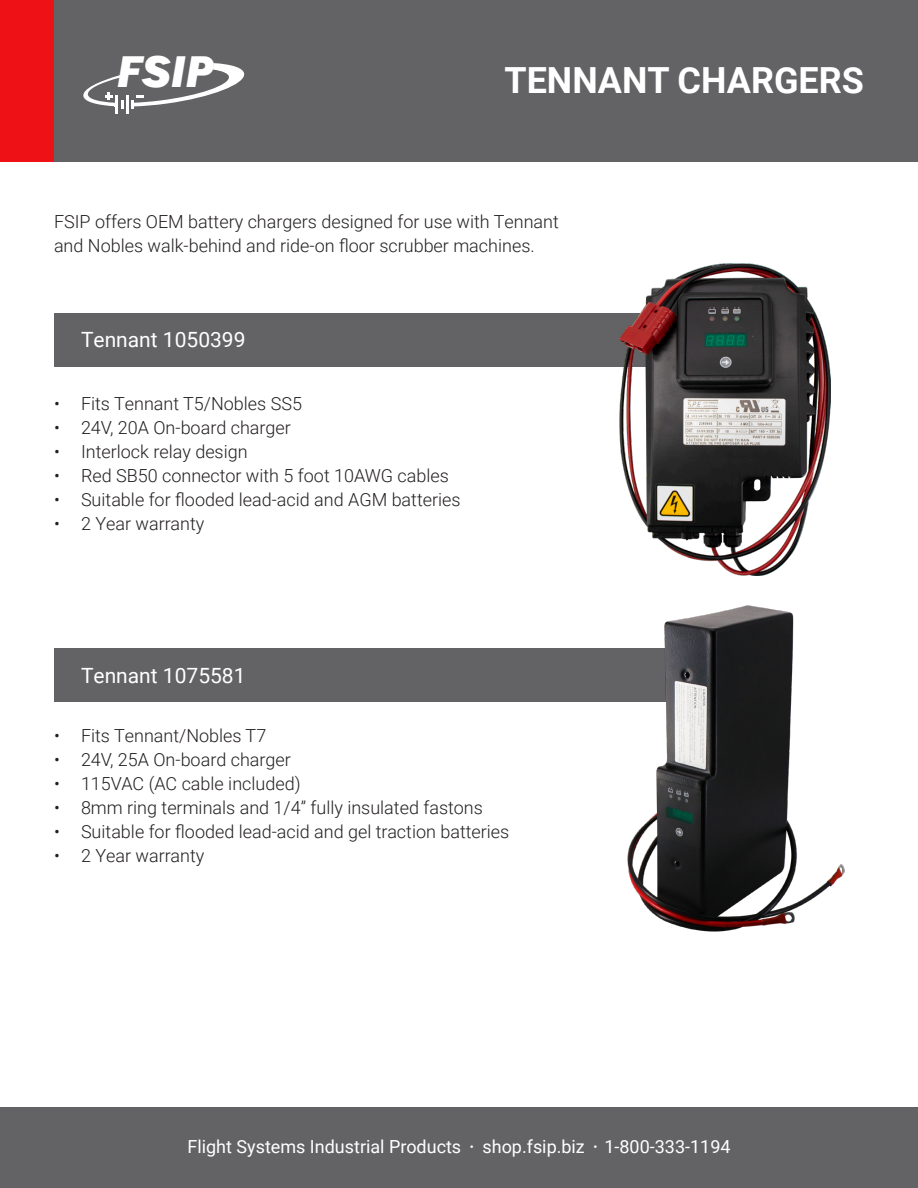
<style>
.page{position:relative;width:918px;height:1188px;background:#fff}
.page>*{position:absolute;margin:0;border:0;box-sizing:border-box;transform-origin:0 0}
.t1{font:italic 800 45.75px "Franklin Gothic";color:#fff}
.t2{font:700 36px "Roboto";color:#fff}
.t3{font:21px "Roboto";color:#fff}
.t4{font:300 18px/24px "Roboto";color:#231f20}
.t5{font:18px "Roboto";color:#fff}
.s1{font-family:"Myriad Pro";font-weight:700;font-size:19.5px}
</style>
<div class="page">
<div style="left:54px;top:648px;width:670px;height:54px;background:#636366"></div>
<div style="left:0;top:0;width:918px;height:162px;background:#636366"></div>
<hr style="left:115px;top:95px;width:3px;height:19px;background:#fff">
<hr style="left:126px;top:95px;width:3px;height:19px;background:#fff">
<svg style="left:83px;top:75px;width:40px;height:34px"></svg>
<svg style="left:131px;top:63px;width:114px;height:46px"></svg>
<div style="left:0;top:1107px;width:918px;height:81px;background:#636366"></div>
<div style="left:0;top:0;width:54px;height:162px;background:#ee1115"></div>
<div style="left:54px;top:314px;width:670px;height:54px;background:#636366"></div>
<img style="left:619px;top:263px;width:212px;height:313px">
<img style="left:627px;top:606px;width:218px;height:326px">
<p class="t1" style="left:117px;top:42px;width:98px">FSIP</p>
<p class="t2" style="left:504px;top:55px;width:361px">TENNANT CHARGERS</p>
<p class="t4" style="left:54px;top:209px;width:506px">FSIP offers OEM battery chargers designed for use with Tennant and Nobles walk-behind and ride-on floor scrubber machines.</p>
<p class="t3" style="left:81px;top:325px;width:166px">Tennant 1050399</p>
<p class="t4" style="left:54px;top:391px;width:250px">• Fits Tennant T5/Nobles SS5</p>
<p class="t4" style="left:54px;top:415px;width:238px">• 24V, 20A On-board charger</p>
<p class="t4" style="left:54px;top:439px;width:195px">• Interlock relay design</p>
<p class="t4" style="left:54px;top:463px;width:396px">• Red SB50 connector with 5 foot 10AWG cables</p>
<p class="t4" style="left:54px;top:487px;width:408px">• Suitable for flooded lead-acid and AGM batteries</p>
<p class="t4" style="left:54px;top:511px;width:152px">• 2 Year warranty</p>
<p class="t3" style="left:81px;top:660px;width:166px">Tennant 1075581</p>
<p class="t4" style="left:54px;top:722px;width:214px">• Fits Tennant/Nobles T7</p>
<p class="t4" style="left:54px;top:746px;width:238px">• 24V, 25A On-board charger</p>
<p class="t4" style="left:54px;top:770px;width:248px">• 115VAC (AC cable included)</p>
<p class="t4" style="left:54px;top:794px;width:430px">• 8mm ring terminals and 1/4” fully insulated fastons</p>
<p class="t4" style="left:54px;top:818px;width:457px">• Suitable for flooded lead-acid and gel traction batteries</p>
<p class="t4" style="left:54px;top:842px;width:152px">• 2 Year warranty</p>
<p class="t5" style="left:188px;top:1134px;width:545px">Flight Systems Industrial Products <span class="s1">.</span> shop.fsip.biz <span class="s1">.</span> 1-800-333-1194</p>
</div>
